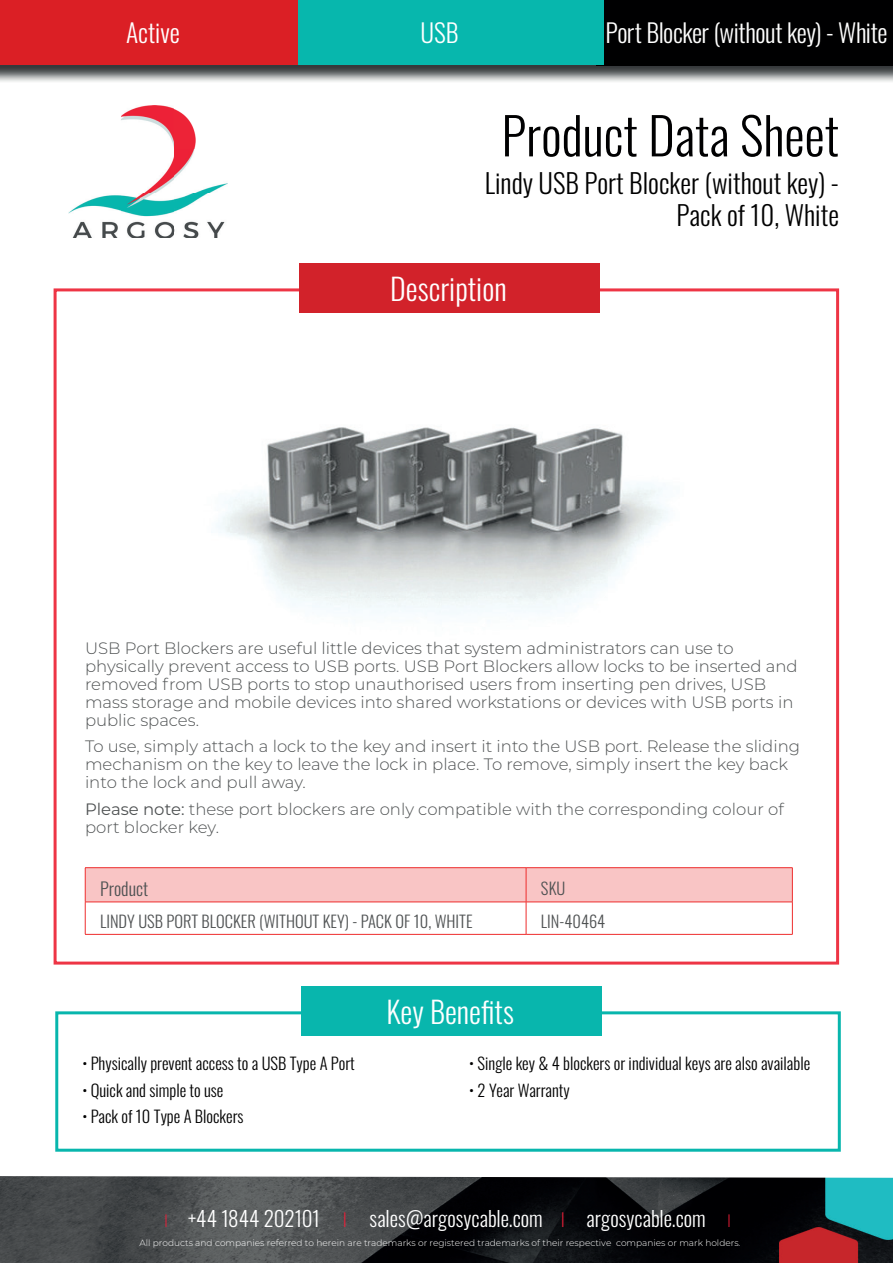
<style>
.page{position:relative;width:893px;height:1263px;background:#fff}
.page>*{position:absolute;margin:0;border:0;box-sizing:border-box;transform-origin:0 0}
.t1{font:300 51px "Oswald";color:#000001}
.t2{font:300 30px "Oswald";color:#fff}
.t3{font:300 27px/32.4px "Oswald";color:#000001;text-align:right}
.t4{font:300 25.5px "Oswald";letter-spacing:-.015em;color:#fff}
.t5{font:300 21px "Oswald";color:#fff}
.t6{font:300 18px "Oswald";color:#4f5253}
.t7{font:300 16.5px/18px "Montserrat";color:#4f5253}
.t8{font:300 16.5px "Oswald";color:#000001}
.t9{font:300 16.5px "Oswald";color:#4f5253}
.t10{font:300 9px "Montserrat";color:#fff}
.s1{font-weight:400}
.s2{font-family:"Montserrat";font-size:18px;color:#ed1e38}
.s3{font-family:"Montserrat";color:#ed1e38}
</style>
<div class="page">
<img style="left:68px;top:105px;width:159px;height:133px">
<img style="left:0;top:64px;width:893px;height:18px">
<div style="left:0;top:0;width:893px;height:64px;background:#db1f25"></div>
<div style="left:596px;top:0;width:297px;height:65px;background:#000001"></div>
<div style="left:298px;top:0;width:305px;height:64px;background:#07b7ad"></div>
<img style="left:0;top:1176px;width:893px;height:87px">
<img style="left:216px;top:427px;width:452px;height:188px">
<div style="left:299px;top:264px;width:301px;height:49px;background:#d2222a"></div>
<div style="left:86px;top:868px;width:706px;height:34px;background:#f9c5c5"></div>
<hr style="left:85px;top:867px;width:441px;height:1px;background:#ee2d2d">
<hr style="left:85px;top:868px;width:1px;height:34px;background:#ee2d2d">
<hr style="left:526px;top:867px;width:266px;height:1px;background:#ee2d2d">
<hr style="left:526px;top:868px;width:1px;height:34px;background:#ee2d2d">
<hr style="left:792px;top:868px;width:1px;height:34px;background:#ee2d2d">
<hr style="left:85px;top:902px;width:441px;height:1px;background:#ee2d2d">
<hr style="left:85px;top:902px;width:1px;height:32px;background:#ee2d2d">
<hr style="left:526px;top:902px;width:266px;height:1px;background:#ee2d2d">
<hr style="left:526px;top:902px;width:1px;height:32px;background:#ee2d2d">
<hr style="left:792px;top:902px;width:1px;height:32px;background:#ee2d2d">
<hr style="left:85px;top:934px;width:441px;height:1px;background:#ee2d2d">
<hr style="left:526px;top:934px;width:266px;height:1px;background:#ee2d2d">
<div style="left:55px;top:1011px;width:786px;height:141px;border:3px solid #08b6ad"></div>
<div style="left:301px;top:986px;width:301px;height:50px;background:#08b6ad"></div>
<h3 class="t4" style="left:126px;top:10px;width:55px">Active</h3>
<h3 class="t4" style="left:420px;top:10px;width:40px">USB</h3>
<h3 class="t4" style="left:605px;top:10px;width:284px">Port Blocker (without key) - White</h3>
<h1 class="t1" style="left:501px;top:90px;width:339px">Product Data Sheet</h1>
<h3 class="t3" style="left:485px;top:164px;width:356px">Lindy USB Port Blocker (without key) -<br>Pack of 10, White</h3>
<h2 class="t2" style="left:390px;top:262px;width:118px">Description</h2>
<p class="t7" style="left:85px;top:638px;width:714px">USB Port Blockers are useful little devices that system administrators can use to physically prevent access to USB ports. USB Port Blockers allow locks to be inserted and removed from USB ports to stop unauthorised users from inserting pen drives, USB mass storage and mobile devices into shared workstations or devices with USB ports in public spaces.</p>
<p class="t7" style="left:85px;top:737px;width:717px">To use, simply attach a lock to the key and insert it into the USB port. Release the sliding mechanism on the key to leave the lock in place. To remove, simply insert the key back into the lock and pull away.</p>
<p class="t7" style="left:85px;top:799px;width:700px"><span class="s1">Please note:</span> these port blockers are only compatible with the corresponding colour of port blocker key.</p>
<p class="t6" style="left:100px;top:872px;width:50px">Product</p>
<p class="t9" style="left:541px;top:873px;width:26px">SKU</p>
<p class="t9" style="left:100px;top:907px;width:374px">LINDY USB PORT BLOCKER (WITHOUT KEY) - PACK OF 10, WHITE</p>
<p class="t9" style="left:541px;top:907px;width:66px">LIN-40464</p>
<p class="t8" style="left:82px;top:1049px;width:274px">• Physically prevent access to a USB Type A Port</p>
<p class="t8" style="left:82px;top:1075px;width:143px">• Quick and simple to use</p>
<p class="t8" style="left:82px;top:1102px;width:163px">• Pack of 10 Type A Blockers</p>
<h2 class="t2" style="left:386px;top:985px;width:129px">Key Benefits</h2>
<p class="t8" style="left:469px;top:1049px;width:342px">• Single key &amp; 4 blockers or individual keys are also available</p>
<p class="t8" style="left:469px;top:1075px;width:102px">• 2 Year Warranty</p>
<p class="t5" style="left:164px;top:1199px;width:570px"><span class="s2">I</span> +44 1844 202101 <span class="s3">I</span> sales@argosycable.com <span class="s3">I</span> argosycable.com <span class="s2">I</span></p>
<p class="t10" style="left:139px;top:1237px;width:602px">All products and companies referred to herein are trademarks or registered trademarks of their respective companies or mark holders.</p>
</div>
